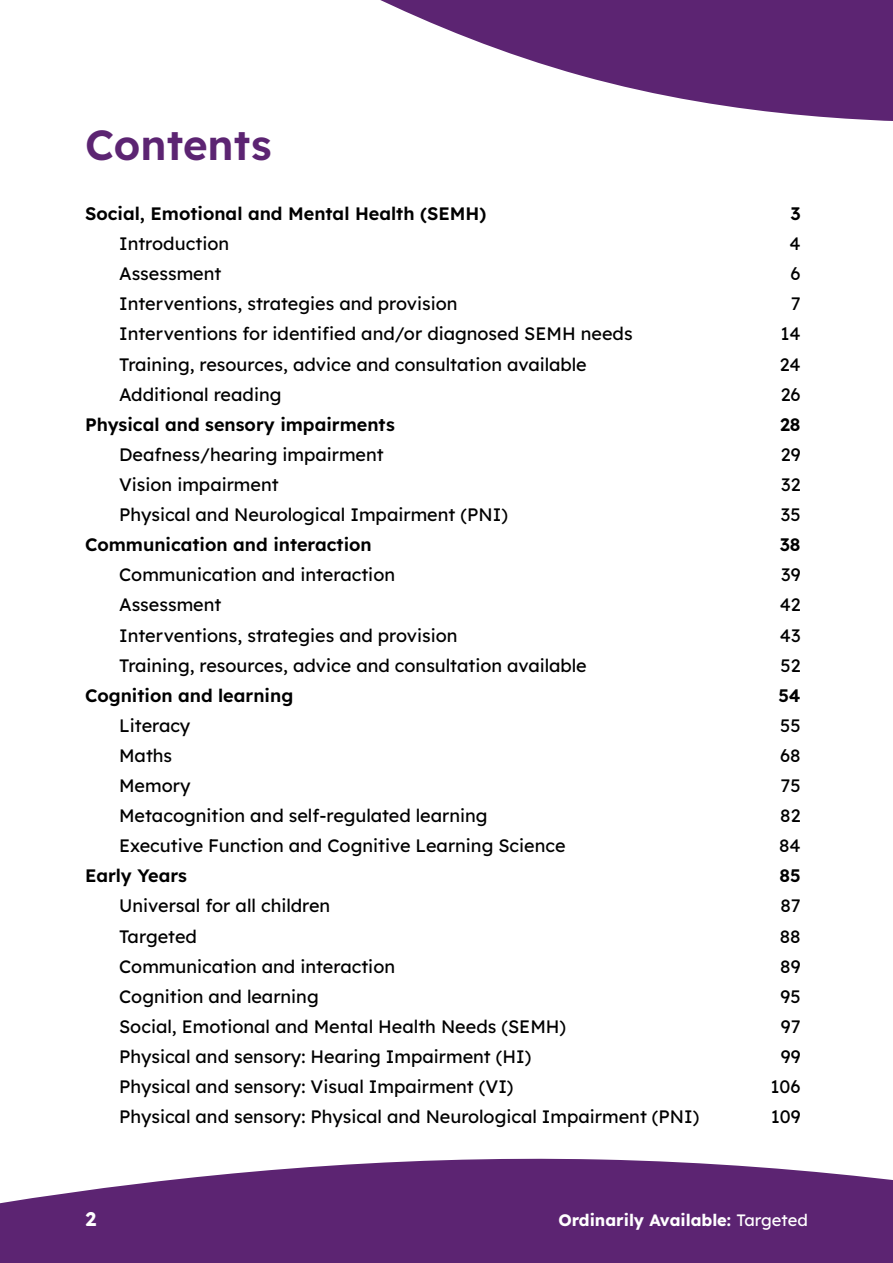
<style>
.page{position:relative;width:893px;height:1263px;background:#fff}
.page>*{position:absolute;margin:0;border:0;box-sizing:border-box;transform-origin:0 0}
.H2_Section_Header{font:600 42px "Lexend";color:#5c2472}
.t1{font:700 19.65px "Lexend";color:#fff}
.t2{font:18px "Lexend";color:#000}
.TOC_body_text{font:600 18px "Lexend";color:#000}
.t3{font:700 16.5px "Lexend";color:#fff}
.s1{font-weight:400}
</style>
<div class="page">
<svg style="left:0;top:1158px;width:893px;height:105px;background:#6f3e83"></svg>
<svg style="left:380px;top:0;width:513px;height:121px;fill:#5c2472"></svg>
<h2 class="H2_Section_Header" style="left:85px;top:113px;width:188px">Contents</h2>
<p class="TOC_body_text" style="left:85px;top:200px;width:403px">Social, Emotional and Mental Health (SEMH)</p>
<p class="TOC_body_text" style="left:790px;top:200px;width:12px">3</p>
<p class="t2" style="left:119px;top:231px;width:112px">Introduction</p>
<p class="t2" style="left:789px;top:231px;width:13px">4</p>
<p class="t2" style="left:119px;top:261px;width:104px">Assessment</p>
<p class="t2" style="left:791px;top:261px;width:12px">6</p>
<p class="t2" style="left:119px;top:291px;width:340px">Interventions, strategies and provision</p>
<p class="t2" style="left:791px;top:291px;width:11px">7</p>
<p class="t2" style="left:119px;top:321px;width:515px">Interventions for identified and/or diagnosed SEMH needs</p>
<p class="t2" style="left:780px;top:321px;width:22px">14</p>
<p class="t2" style="left:119px;top:351px;width:469px">Training, resources, advice and consultation available</p>
<p class="t2" style="left:780px;top:351px;width:22px">24</p>
<p class="t2" style="left:119px;top:381px;width:164px">Additional reading</p>
<p class="t2" style="left:781px;top:381px;width:21px">26</p>
<p class="TOC_body_text" style="left:85px;top:410px;width:311px">Physical and sensory impairments</p>
<p class="TOC_body_text" style="left:780px;top:410px;width:22px">28</p>
<p class="t2" style="left:119px;top:441px;width:266px">Deafness/hearing impairment</p>
<p class="t2" style="left:781px;top:441px;width:21px">29</p>
<p class="t2" style="left:119px;top:471px;width:161px">Vision impairment</p>
<p class="t2" style="left:781px;top:471px;width:21px">32</p>
<p class="t2" style="left:119px;top:502px;width:390px">Physical and Neurological Impairment (PNI)</p>
<p class="t2" style="left:781px;top:502px;width:21px">35</p>
<p class="TOC_body_text" style="left:85px;top:531px;width:288px">Communication and interaction</p>
<p class="TOC_body_text" style="left:780px;top:531px;width:22px">38</p>
<p class="t2" style="left:119px;top:562px;width:278px">Communication and interaction</p>
<p class="t2" style="left:781px;top:562px;width:21px">39</p>
<p class="t2" style="left:119px;top:592px;width:104px">Assessment</p>
<p class="t2" style="left:780px;top:592px;width:22px">42</p>
<p class="t2" style="left:119px;top:622px;width:340px">Interventions, strategies and provision</p>
<p class="t2" style="left:780px;top:622px;width:22px">43</p>
<p class="t2" style="left:119px;top:652px;width:469px">Training, resources, advice and consultation available</p>
<p class="t2" style="left:780px;top:652px;width:22px">52</p>
<p class="TOC_body_text" style="left:85px;top:681px;width:210px">Cognition and learning</p>
<p class="TOC_body_text" style="left:778px;top:681px;width:24px">54</p>
<p class="t2" style="left:119px;top:712px;width:73px">Literacy</p>
<p class="t2" style="left:780px;top:712px;width:22px">55</p>
<p class="t2" style="left:119px;top:742px;width:55px">Maths</p>
<p class="t2" style="left:780px;top:742px;width:22px">68</p>
<p class="t2" style="left:119px;top:773px;width:73px">Memory</p>
<p class="t2" style="left:781px;top:773px;width:21px">75</p>
<p class="t2" style="left:119px;top:803px;width:370px">Metacognition and self-regulated learning</p>
<p class="t2" style="left:780px;top:803px;width:22px">82</p>
<p class="t2" style="left:119px;top:833px;width:448px">Executive Function and Cognitive Learning Science</p>
<p class="t2" style="left:779px;top:833px;width:23px">84</p>
<p class="TOC_body_text" style="left:85px;top:862px;width:104px">Early Years</p>
<p class="TOC_body_text" style="left:779px;top:862px;width:23px">85</p>
<p class="t2" style="left:119px;top:893px;width:213px">Universal for all children</p>
<p class="t2" style="left:780px;top:893px;width:22px">87</p>
<p class="t2" style="left:119px;top:923px;width:79px">Targeted</p>
<p class="t2" style="left:780px;top:923px;width:22px">88</p>
<p class="t2" style="left:119px;top:953px;width:278px">Communication and interaction</p>
<p class="t2" style="left:780px;top:953px;width:22px">89</p>
<p class="t2" style="left:119px;top:983px;width:201px">Cognition and learning</p>
<p class="t2" style="left:780px;top:983px;width:22px">95</p>
<p class="t2" style="left:119px;top:1013px;width:449px">Social, Emotional and Mental Health Needs (SEMH)</p>
<p class="t2" style="left:781px;top:1013px;width:21px">97</p>
<p class="t2" style="left:119px;top:1043px;width:414px">Physical and sensory: Hearing Impairment (HI)</p>
<p class="t2" style="left:781px;top:1043px;width:21px">99</p>
<p class="t2" style="left:119px;top:1074px;width:396px">Physical and sensory: Visual Impairment (VI)</p>
<p class="t2" style="left:771px;top:1074px;width:31px">106</p>
<p class="t2" style="left:119px;top:1104px;width:582px">Physical and sensory: Physical and Neurological Impairment (PNI)</p>
<p class="t2" style="left:771px;top:1104px;width:31px">109</p>
<p class="t1" style="left:86px;top:1203px;width:12px">2</p>
<p class="t3" style="left:558px;top:1207px;width:251px">Ordinarily Available: <span class="s1">Targeted</span></p>
</div>
